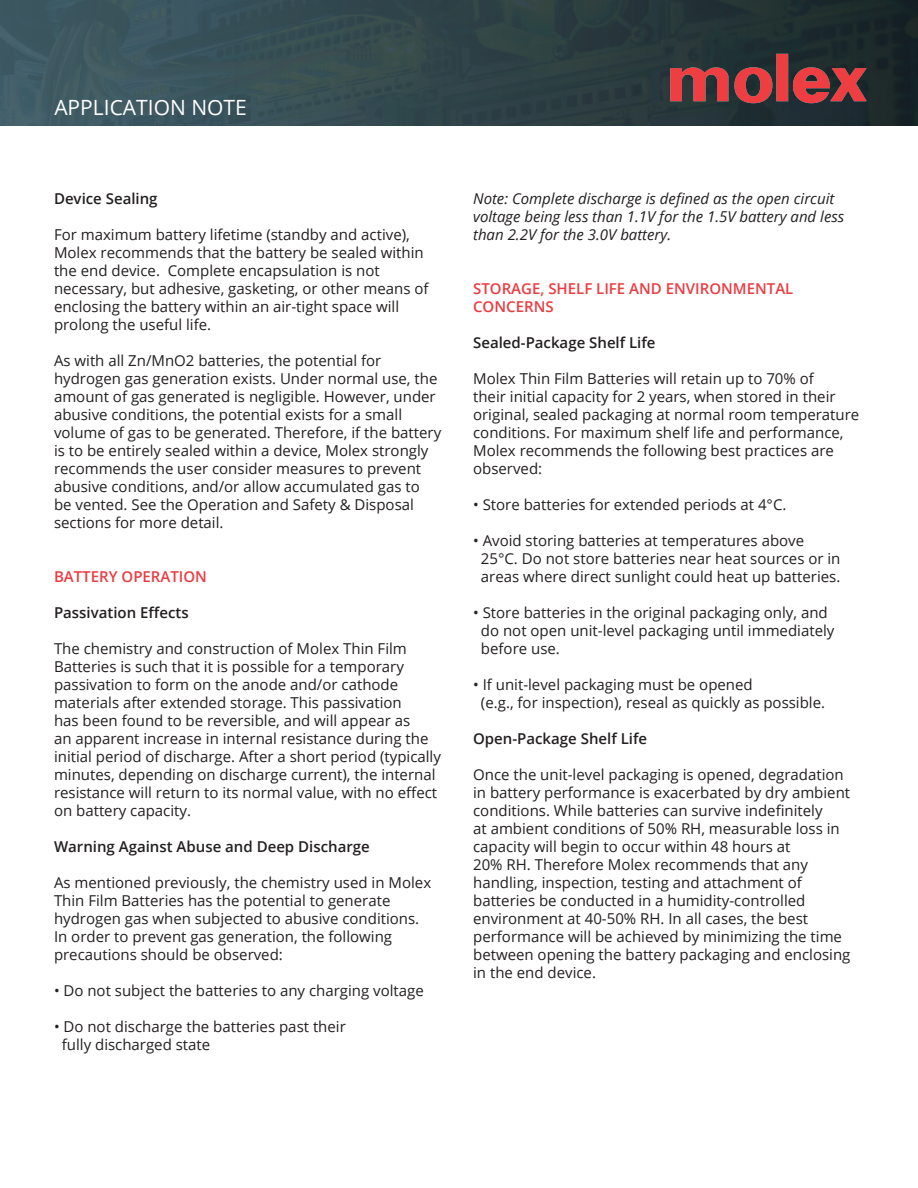
<style>
.page{position:relative;width:918px;height:1188px;background:#fff}
.page>*{position:absolute;margin:0;border:0;box-sizing:border-box;transform-origin:0 0}
.t1{font:21px "Open Sans";color:#fff}
.t2{font:15px/18px "Open Sans";color:#231f20}
.t3{font:italic 15px/18px "Open Sans";color:#231f20}
.t4{font:600 15px "Open Sans";color:#231f20}
.t5{font:600 15px/18px "Open Sans";color:#ea3c41}
</style>
<div class="page">
<div style="left:0;top:0;width:918px;height:125px;background:linear-gradient(to right,#446069,#1a2728)"></div>
<img style="left:663px;top:49px;width:211px;height:58px">
<h1 class="t1" style="left:54px;top:93px;width:194px">APPLICATION NOTE</h1>
<p class="t4" style="left:54px;top:189px;width:105px">Device Sealing</p>
<p class="t2" style="left:54px;top:226px;width:376px">For maximum battery lifetime (standby and active), Molex recommends that the battery be sealed within the end device. Complete encapsulation is not necessary, but adhesive, gasketing, or other means of enclosing the battery within an air-tight space will prolong the useful life.</p>
<p class="t2" style="left:54px;top:352px;width:389px">As with all Zn/MnO2 batteries, the potential for hydrogen gas generation exists. Under normal use, the amount of gas generated is negligible. However, under abusive conditions, the potential exists for a small volume of gas to be generated. Therefore, if the battery is to be entirely sealed within a device, Molex strongly recommends the user consider measures to prevent abusive conditions, and/or allow accumulated gas to<br>be vented. See the Operation and Safety &amp; Disposal sections for more detail.</p>
<p class="t5" style="left:54px;top:568px;width:155px">BATTERY OPERATION</p>
<p class="t4" style="left:54px;top:603px;width:136px">Passivation Effects</p>
<p class="t2" style="left:54px;top:640px;width:389px">The chemistry and construction of Molex Thin Film Batteries is such that it is possible for a temporary passivation to form on the anode and/or cathode materials after extended storage. This passivation<br>has been found to be reversible, and will appear as<br>an apparent increase in internal resistance during the initial period of discharge. After a short period (typically minutes, depending on discharge current), the internal resistance will return to its normal value, with no effect on battery capacity.</p>
<p class="t4" style="left:54px;top:837px;width:317px">Warning Against Abuse and Deep Discharge</p>
<p class="t2" style="left:54px;top:874px;width:379px">As mentioned previously, the chemistry used in Molex Thin Film Batteries has the potential to generate hydrogen gas when subjected to abusive conditions.<br>In order to prevent gas generation, the following precautions should be observed:</p>
<p class="t2" style="left:54px;top:982px;width:371px">• Do not subject the batteries to any charging voltage</p>
<p class="t2" style="left:62px;top:1018px;width:286px;text-indent:-8px">• Do not discharge the batteries past their fully discharged state</p>
<p class="t3" style="left:473px;top:190px;width:373px">Note: Complete discharge is defined as the open circuit voltage being less than 1.1V for the 1.5V battery and less than 2.2V for the 3.0V battery.</p>
<p class="t5" style="left:473px;top:280px;width:322px">STORAGE, SHELF LIFE AND ENVIRONMENTAL<br>CONCERNS</p>
<p class="t4" style="left:473px;top:333px;width:184px">Sealed-Package Shelf Life</p>
<p class="t2" style="left:473px;top:370px;width:388px">Molex Thin Film Batteries will retain up to 70% of<br>their initial capacity for 2 years, when stored in their original, sealed packaging at normal room temperature conditions. For maximum shelf life and performance, Molex recommends the following best practices are observed:</p>
<p class="t2" style="left:473px;top:496px;width:315px">• Store batteries for extended periods at 4°C.</p>
<p class="t2" style="left:481px;top:532px;width:361px;text-indent:-8px">• Avoid storing batteries at temperatures above<br>25°C. Do not store batteries near heat sources or in areas where direct sunlight could heat up batteries.</p>
<p class="t2" style="left:481px;top:604px;width:355px;text-indent:-8px">• Store batteries in the original packaging only, and do not open unit-level packaging until immediately before use.</p>
<p class="t2" style="left:481px;top:676px;width:346px;text-indent:-8px">• If unit-level packaging must be opened<br>(e.g., for inspection), reseal as quickly as possible.</p>
<p class="t4" style="left:473px;top:729px;width:176px">Open-Package Shelf Life</p>
<p class="t2" style="left:473px;top:766px;width:379px">Once the unit-level packaging is opened, degradation in battery performance is exacerbated by dry ambient conditions. While batteries can survive indefinitely<br>at ambient conditions of 50% RH, measurable loss in capacity will begin to occur within 48 hours at<br>20% RH. Therefore Molex recommends that any handling, inspection, testing and attachment of batteries be conducted in a humidity-controlled environment at 40-50% RH. In all cases, the best performance will be achieved by minimizing the time between opening the battery packaging and enclosing in the end device.</p>
</div>
